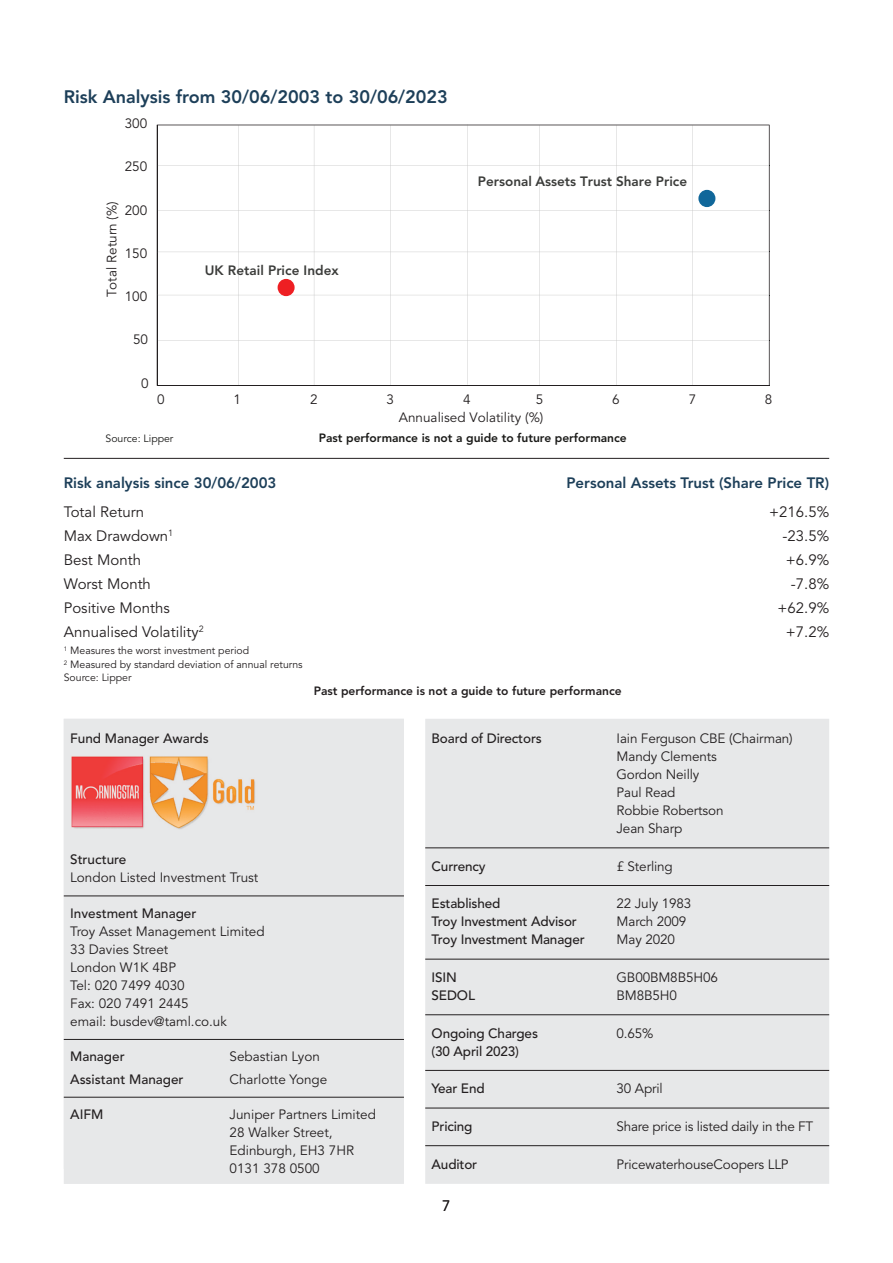
<style>
.page{position:relative;width:893px;height:1263px;background:#fff}
.page>*{position:absolute;margin:0;border:0;box-sizing:border-box;transform-origin:0 0}
.t1{font:800 18px "Avenir";color:#1d3f59}
.t2{font:15px "Avenir LT Std";color:#231f20}
.t3{font:800 15px "Avenir";color:#1d3f59}
.t4{font:13.5px/18px "Avenir LT Std";color:#231f20}
.t5{font:500 13.5px "Avenir LT Std";letter-spacing:-.01em;color:#231f20}
.t6{font:800 13.5px "Avenir LT Std";letter-spacing:.005em;color:#3b3c3a}
.t7{font:800 12px "Avenir";color:#231f20}
.t8{font:800 12px "Avenir LT Std";color:#1a1a18}
.t9{font:10.5px/13.5px "Avenir LT Std";color:#231f20}
.t10{font:10.5px "Avenir LT Std";letter-spacing:-.005em;color:#1a1a18}
</style>
<div class="page">
<hr style="left:64px;top:458px;width:765px;height:1px;background:#231f20">
<svg style="left:158px;top:125px;width:612px;height:261px"></svg>
<hr style="left:157px;top:125px;width:1px;height:260px;background:#231f20">
<hr style="left:157px;top:385px;width:612px;height:1px;background:#231f20">
<hr style="left:693px;top:166px;width:76px;height:1px;background:#c1c1c0">
<hr style="left:616px;top:166px;width:76px;height:1px;background:#c1c1c0">
<hr style="left:539px;top:166px;width:77px;height:1px;background:#c1c1c0">
<hr style="left:468px;top:166px;width:71px;height:1px;background:#c1c1c0">
<hr style="left:391px;top:166px;width:76px;height:1px;background:#c1c1c0">
<hr style="left:314px;top:166px;width:76px;height:1px;background:#c1c1c0">
<hr style="left:238px;top:166px;width:76px;height:1px;background:#c1c1c0">
<hr style="left:157px;top:166px;width:81px;height:1px;background:#c1c1c0">
<hr style="left:693px;top:210px;width:76px;height:1px;background:#c1c1c0">
<hr style="left:616px;top:210px;width:76px;height:1px;background:#c1c1c0">
<hr style="left:539px;top:210px;width:77px;height:1px;background:#c1c1c0">
<hr style="left:468px;top:210px;width:71px;height:1px;background:#c1c1c0">
<hr style="left:391px;top:210px;width:76px;height:1px;background:#c1c1c0">
<hr style="left:314px;top:210px;width:76px;height:1px;background:#c1c1c0">
<hr style="left:238px;top:210px;width:76px;height:1px;background:#c1c1c0">
<hr style="left:157px;top:210px;width:81px;height:1px;background:#c1c1c0">
<hr style="left:693px;top:252px;width:76px;height:1px;background:#c1c1c0">
<hr style="left:616px;top:252px;width:76px;height:1px;background:#c1c1c0">
<hr style="left:539px;top:252px;width:77px;height:1px;background:#c1c1c0">
<hr style="left:468px;top:252px;width:71px;height:1px;background:#c1c1c0">
<hr style="left:391px;top:252px;width:76px;height:1px;background:#c1c1c0">
<hr style="left:314px;top:252px;width:76px;height:1px;background:#c1c1c0">
<hr style="left:238px;top:252px;width:76px;height:1px;background:#c1c1c0">
<hr style="left:157px;top:252px;width:81px;height:1px;background:#c1c1c0">
<hr style="left:693px;top:295px;width:76px;height:1px;background:#c1c1c0">
<hr style="left:616px;top:295px;width:76px;height:1px;background:#c1c1c0">
<hr style="left:539px;top:295px;width:77px;height:1px;background:#c1c1c0">
<hr style="left:468px;top:295px;width:71px;height:1px;background:#c1c1c0">
<hr style="left:391px;top:295px;width:76px;height:1px;background:#c1c1c0">
<hr style="left:314px;top:295px;width:76px;height:1px;background:#c1c1c0">
<hr style="left:238px;top:295px;width:76px;height:1px;background:#c1c1c0">
<hr style="left:157px;top:295px;width:81px;height:1px;background:#c1c1c0">
<hr style="left:693px;top:340px;width:76px;height:1px;background:#c1c1c0">
<hr style="left:616px;top:340px;width:76px;height:1px;background:#c1c1c0">
<hr style="left:539px;top:340px;width:77px;height:1px;background:#c1c1c0">
<hr style="left:468px;top:340px;width:71px;height:1px;background:#c1c1c0">
<hr style="left:391px;top:340px;width:76px;height:1px;background:#c1c1c0">
<hr style="left:314px;top:340px;width:76px;height:1px;background:#c1c1c0">
<hr style="left:238px;top:340px;width:76px;height:1px;background:#c1c1c0">
<hr style="left:157px;top:340px;width:81px;height:1px;background:#c1c1c0">
<div style="left:698px;top:190px;width:17px;height:17px;background:#10679a;border-radius:50%"></div>
<div style="left:278px;top:279px;width:17px;height:17px;background:#ee1f23;border-radius:50%"></div>
<div style="left:64px;top:719px;width:340px;height:465px;background:#e7e8e9"></div>
<hr style="left:64px;top:895px;width:340px;height:1px;background:#231f20">
<hr style="left:64px;top:1039px;width:340px;height:1px;background:#231f20">
<hr style="left:64px;top:1097px;width:340px;height:1px;background:#231f20">
<img style="left:71px;top:756px;width:184px;height:73px">
<div style="left:425px;top:719px;width:404px;height:465px;background:#e7e8e9"></div>
<hr style="left:425px;top:847px;width:404px;height:1px;background:#231f20">
<hr style="left:425px;top:885px;width:404px;height:1px;background:#231f20">
<hr style="left:425px;top:959px;width:404px;height:1px;background:#231f20">
<hr style="left:425px;top:1014px;width:404px;height:1px;background:#231f20">
<hr style="left:425px;top:1070px;width:404px;height:1px;background:#231f20">
<hr style="left:425px;top:1108px;width:404px;height:1px;background:#231f20">
<hr style="left:425px;top:1145px;width:404px;height:1px;background:#231f20">
<h1 class="t1" style="left:64px;top:83px;width:386px">Risk Analysis from 30/06/2003 to 30/06/2023</h1>
<p class="t4" style="left:125px;top:116px;width:24px">300</p>
<p class="t4" style="left:125px;top:159px;width:24px">250</p>
<p class="t4" style="left:104px;top:297px;width:97px;rotate:-90deg">Total Return (%)</p>
<p class="t4" style="left:125px;top:202px;width:24px">200</p>
<p class="t4" style="left:125px;top:245px;width:24px">150</p>
<p class="t4" style="left:125px;top:288px;width:24px">100</p>
<p class="t4" style="left:133px;top:332px;width:17px">50</p>
<p class="t6" style="left:205px;top:265px;width:136px">UK Retail Price Index</p>
<p class="t6" style="left:478px;top:176px;width:211px">Personal Assets Trust Share Price</p>
<p class="t4" style="left:141px;top:375px;width:9px">0</p>
<p class="t4" style="left:157px;top:391px;width:9px">0</p>
<p class="t4" style="left:234px;top:391px;width:9px">1</p>
<p class="t4" style="left:310px;top:391px;width:9px">2</p>
<p class="t4" style="left:536px;top:391px;width:9px">5</p>
<p class="t4" style="left:612px;top:391px;width:9px">6</p>
<p class="t4" style="left:689px;top:391px;width:9px">7</p>
<p class="t4" style="left:765px;top:391px;width:9px">8</p>
<p class="t4" style="left:386px;top:391px;width:9px">3</p>
<p class="t4" style="left:463px;top:391px;width:9px">4</p>
<p class="t10" style="left:106px;top:434px;width:69px">Source: Lipper</p>
<p class="t4" style="left:399px;top:409px;width:146px">Annualised Volatility (%)</p>
<p class="t8" style="left:319px;top:433px;width:309px">Past performance is not a guide to future performance</p>
<p class="t3" style="left:64px;top:471px;width:214px">Risk analysis since 30/06/2003</p>
<p class="t3" style="left:566px;top:471px;width:264px">Personal Assets Trust (Share Price TR)</p>
<p class="t2" style="left:64px;top:505px;width:82px">Total Return</p>
<p class="t2" style="left:769px;top:505px;width:62px">+216.5%</p>
<p class="t2" style="left:64px;top:529px;width:111px">Max Drawdown<sup>1</sup></p>
<p class="t2" style="left:782px;top:529px;width:48px">-23.5%</p>
<p class="t2" style="left:64px;top:553px;width:79px">Best Month</p>
<p class="t2" style="left:786px;top:553px;width:45px">+6.9%</p>
<p class="t2" style="left:64px;top:577px;width:89px">Worst Month</p>
<p class="t2" style="left:791px;top:577px;width:40px">-7.8%</p>
<p class="t2" style="left:64px;top:601px;width:108px">Positive Months</p>
<p class="t2" style="left:777px;top:601px;width:53px">+62.9%</p>
<p class="t2" style="left:64px;top:625px;width:141px">Annualised Volatility<sup>2</sup></p>
<p class="t2" style="left:786px;top:625px;width:45px">+7.2%</p>
<p class="t9" style="left:64px;top:645px;width:240px"><sup>1</sup> Measures the worst investment period<br><sup>2</sup> Measured by standard deviation of annual returns<br>Source: Lipper</p>
<p class="t7" style="left:314px;top:681px;width:309px">Past performance is not a guide to future performance</p>
<p class="t5" style="left:70px;top:733px;width:140px">Fund Manager Awards</p>
<p class="t5" style="left:70px;top:854px;width:58px">Structure</p>
<p class="t4" style="left:70px;top:870px;width:190px">London Listed Investment Trust</p>
<p class="t5" style="left:70px;top:907px;width:128px">Investment Manager</p>
<p class="t4" style="left:70px;top:923px;width:196px">Troy Asset Management Limited<br>33 Davies Street<br>London W1K 4BP<br>Tel: 020 7499 4030<br>Fax: 020 7491 2445<br>email: busdev@taml.co.uk</p>
<p class="t5" style="left:70px;top:1051px;width:56px">Manager</p>
<p class="t4" style="left:230px;top:1049px;width:92px">Sebastian Lyon</p>
<p class="t5" style="left:70px;top:1073px;width:115px">Assistant Manager</p>
<p class="t4" style="left:230px;top:1071px;width:99px">Charlotte Yonge</p>
<p class="t5" style="left:70px;top:1109px;width:35px">AIFM</p>
<p class="t4" style="left:230px;top:1106px;width:148px">Juniper Partners Limited<br>28 Walker Street,<br>Edinburgh, EH3 7HR<br>0131 378 0500</p>
<p class="t5" style="left:432px;top:733px;width:112px">Board of Directors</p>
<p class="t4" style="left:617px;top:731px;width:178px">Iain Ferguson CBE (Chairman)<br>Mandy Clements<br>Gordon Neilly<br>Paul Read<br>Robbie Robertson<br>Jean Sharp</p>
<p class="t5" style="left:432px;top:860px;width:56px">Currency</p>
<p class="t4" style="left:617px;top:858px;width:58px">£ Sterling</p>
<p class="t5" style="left:432px;top:898px;width:70px">Established</p>
<p class="t4" style="left:617px;top:896px;width:76px">22 July 1983</p>
<p class="t5" style="left:432px;top:916px;width:147px">Troy Investment Advisor</p>
<p class="t4" style="left:617px;top:914px;width:71px">March 2009</p>
<p class="t5" style="left:432px;top:934px;width:155px">Troy Investment Manager</p>
<p class="t4" style="left:617px;top:932px;width:60px">May 2020</p>
<p class="t5" style="left:432px;top:972px;width:27px">ISIN</p>
<p class="t4" style="left:617px;top:969px;width:103px">GB00BM8B5H06</p>
<p class="t5" style="left:432px;top:990px;width:45px">SEDOL</p>
<p class="t4" style="left:617px;top:987px;width:62px">BM8B5H0</p>
<p class="t5" style="left:432px;top:1027px;width:108px">Ongoing Charges</p>
<p class="t4" style="left:617px;top:1025px;width:38px">0.65%</p>
<p class="t5" style="left:432px;top:1045px;width:89px">(30 April 2023)</p>
<p class="t5" style="left:432px;top:1083px;width:55px">Year End</p>
<p class="t4" style="left:617px;top:1081px;width:48px">30 April</p>
<p class="t5" style="left:432px;top:1121px;width:42px">Pricing</p>
<p class="t4" style="left:616px;top:1118px;width:198px">Share price is listed daily in the FT</p>
<p class="t5" style="left:432px;top:1158px;width:47px">Auditor</p>
<p class="t4" style="left:617px;top:1156px;width:174px">PricewaterhouseCoopers LLP</p>
<p class="t2" style="left:442px;top:1199px;width:10px">7</p>
</div>
